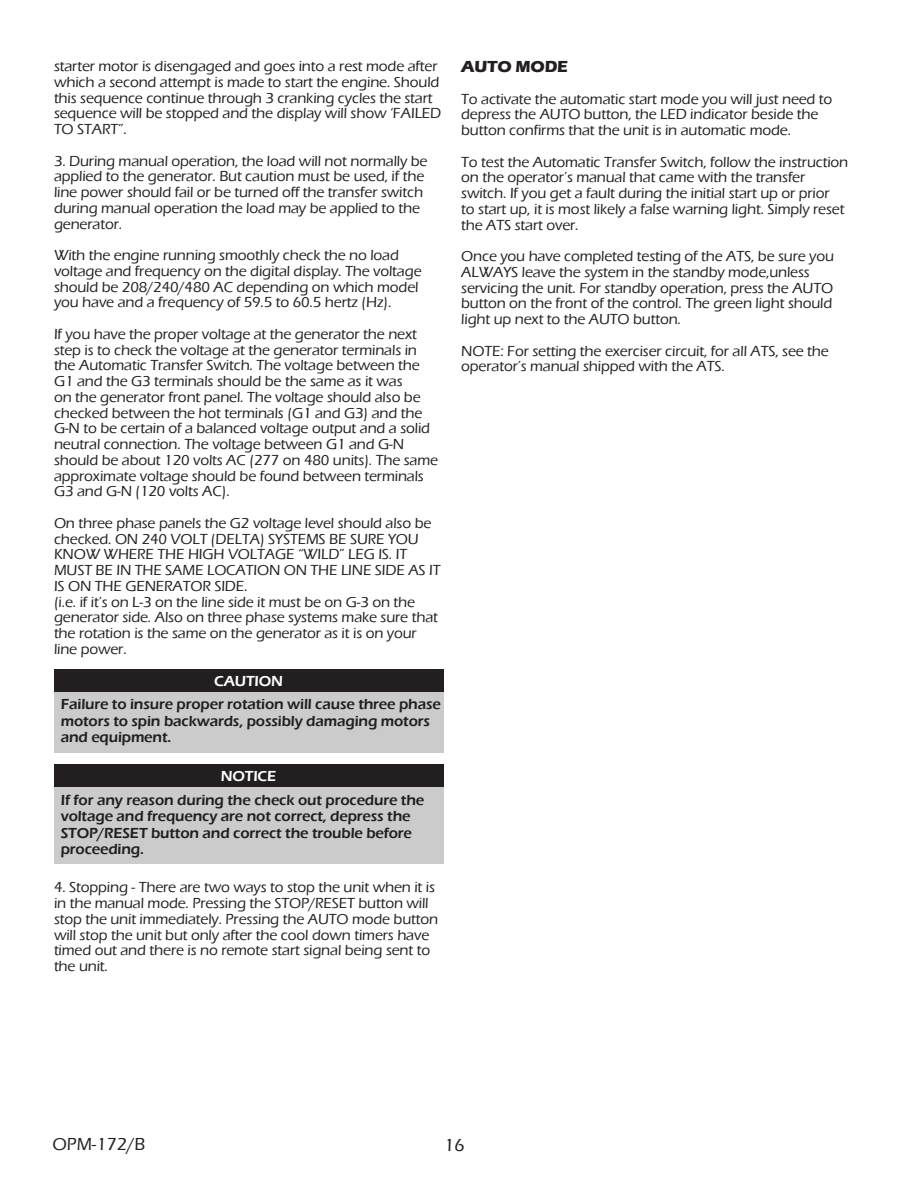
<style>
.page{position:relative;width:918px;height:1188px;background:#fff}
.page>*{position:absolute;margin:0;border:0;box-sizing:border-box;transform-origin:0 0}
.t1{font:500 18px "Eras ITC";color:#231f20}
.HEADING11{font:700 16.5px "Eras ITC";letter-spacing:-.01em;color:#231f20}
.Body_text{font:500 15px/15.8px "Eras ITC";letter-spacing:-.01em;color:#231f20}
.CAUTION_ITALIC{font:600 15px/16.5px "Eras ITC";letter-spacing:-.01em;color:#231f20}
.CAUTION{font:600 15px "Eras ITC";letter-spacing:-.01em;color:#fff}
</style>
<div class="page">
<div style="left:54px;top:669px;width:389px;height:27px;background:#231f20"></div>
<div style="left:54px;top:692px;width:389px;height:61px;background:#cacbca"></div>
<div style="left:54px;top:764px;width:389px;height:28px;background:#231f20"></div>
<div style="left:54px;top:788px;width:389px;height:76px;background:#cacbca"></div>
<p class="Body_text" style="left:54px;top:58px;width:389px">starter motor is disengaged and goes into a rest mode after which a second attempt is made to start the engine. Should this sequence continue through 3 cranking cycles the start sequence will be stopped and the display will show ‘FAILED TO START”.</p>
<p class="Body_text" style="left:54px;top:153px;width:375px">3. During manual operation, the load will not normally be applied to the generator. But caution must be used, if the line power should fail or be turned off the transfer switch during manual operation the load may be applied to the generator.</p>
<p class="Body_text" style="left:54px;top:247px;width:369px">With the engine running smoothly check the no load voltage and frequency on the digital display. The voltage should be 208/240/480 AC depending on which model you have and a frequency of 59.5 to 60.5 hertz (Hz).</p>
<p class="Body_text" style="left:54px;top:326px;width:386px">If you have the proper voltage at the generator the next step is to check the voltage at the generator terminals in the Automatic Transfer Switch. The voltage between the G1 and the G3 terminals should be the same as it was<br>on the generator front panel. The voltage should also be checked between the hot terminals (G1 and G3) and the G-N to be certain of a balanced voltage output and a solid neutral connection. The voltage between G1 and G-N should be about 120 volts AC (277 on 480 units). The same approximate voltage should be found between terminals G3 and G-N (120 volts AC).</p>
<p class="Body_text" style="left:54px;top:515px;width:388px">On three phase panels the G2 voltage level should also be checked. ON 240 VOLT (DELTA) SYSTEMS BE SURE YOU KNOW WHERE THE HIGH VOLTAGE “WILD” LEG IS. IT MUST BE IN THE SAME LOCATION ON THE LINE SIDE AS IT IS ON THE GENERATOR SIDE.</p>
<p class="Body_text" style="left:54px;top:594px;width:385px">(i.e. if it’s on L-3 on the line side it must be on G-3 on the generator side. Also on three phase systems make sure that the rotation is the same on the generator as it is on your line power.</p>
<p class="CAUTION" style="left:214px;top:673px;width:70px">CAUTION</p>
<p class="CAUTION_ITALIC" style="left:61px;top:696px;width:382px">Failure to insure proper rotation will cause three phase motors to spin backwards, possibly damaging motors and equipment.</p>
<p class="CAUTION" style="left:221px;top:768px;width:57px">NOTICE</p>
<p class="CAUTION_ITALIC" style="left:61px;top:791px;width:365px">If for any reason during the check out procedure the voltage and frequency are not correct, depress the STOP/RESET button and correct the trouble before proceeding.</p>
<p class="Body_text" style="left:54px;top:880px;width:386px">4. Stopping - There are two ways to stop the unit when it is in the manual mode. Pressing the STOP/RESET button will stop the unit immediately. Pressing the AUTO mode button will stop the unit but only after the cool down timers have timed out and there is no remote start signal being sent to the unit.</p>
<p class="HEADING11" style="left:461px;top:57px;width:108px">AUTO MODE</p>
<p class="Body_text" style="left:461px;top:91px;width:373px">To activate the automatic start mode you will just need to depress the AUTO button, the LED indicator beside the button confirms that the unit is in automatic mode.</p>
<p class="Body_text" style="left:461px;top:154px;width:389px">To test the Automatic Transfer Switch, follow the instruction on the operator’s manual that came with the transfer switch. If you get a fault during the initial start up or prior<br>to start up, it is most likely a false warning light. Simply reset the ATS start over.</p>
<p class="Body_text" style="left:461px;top:249px;width:374px">Once you have completed testing of the ATS, be sure you ALWAYS leave the system in the standby mode,unless servicing the unit. For standby operation, press the AUTO button on the front of the control. The green light should light up next to the AUTO button.</p>
<p class="Body_text" style="left:461px;top:343px;width:369px">NOTE: For setting the exerciser circuit, for all ATS, see the operator’s manual shipped with the ATS.</p>
<p class="t1" style="left:52px;top:1134px;width:94px">OPM-172/B</p>
<p class="t1" style="left:444px;top:1135px;width:22px">16</p>
</div>
